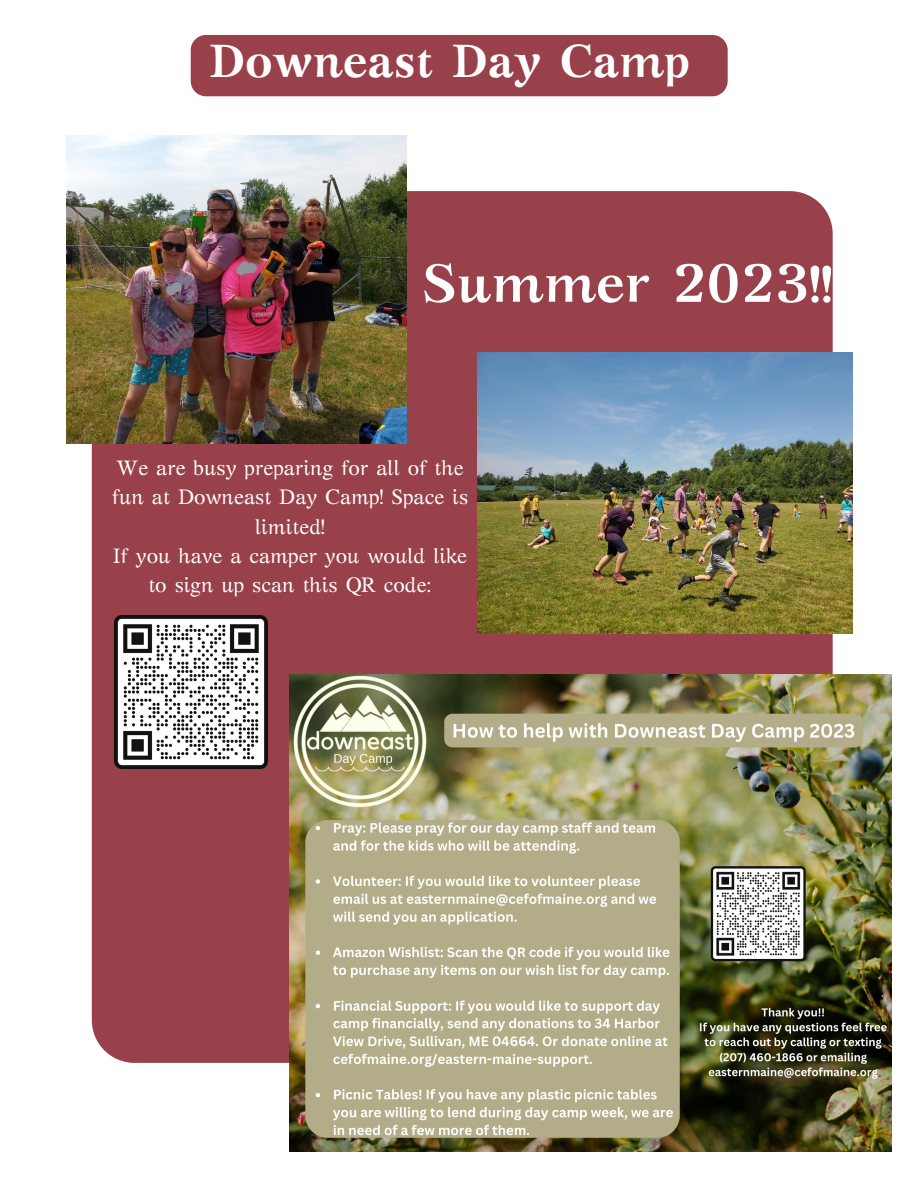
<style>
.page{position:relative;width:918px;height:1188px;background:#fff}
.page>*{position:absolute;margin:0;border:0;box-sizing:border-box;transform-origin:0 0}
.t1{font:700 54px "GFS Artemisia";color:#fff}
.t2{font:700 46.5px "GFS Artemisia";color:#fff}
.t3{font:20.85px/29.2px "GFS Artemisia";color:#fff;text-align:center}
</style>
<div class="page">
<div style="left:92px;top:191px;width:741px;height:871px;background:#98414a"></div>
<img style="left:66px;top:135px;width:341px;height:308px">
<div style="left:191px;top:35px;width:537px;height:61px;background:#98414a"></div>
<img style="left:290px;top:674px;width:602px;height:477px">
<img style="left:477px;top:352px;width:376px;height:282px">
<img style="left:114px;top:615px;width:153px;height:153px">
<p class="t2" style="left:209px;top:44px;width:482px">Downeast Day Camp</p>
<p class="t1" style="left:422px;top:263px;width:413px">Summer 2023!!</p>
<p class="t3" style="left:112px;top:455px;width:358px">We are busy preparing for all of the fun at Downeast Day Camp! Space is limited!</p>
<p class="t3" style="left:113px;top:543px;width:356px">If you have a camper you would like to sign up scan this QR code:</p>
</div>
